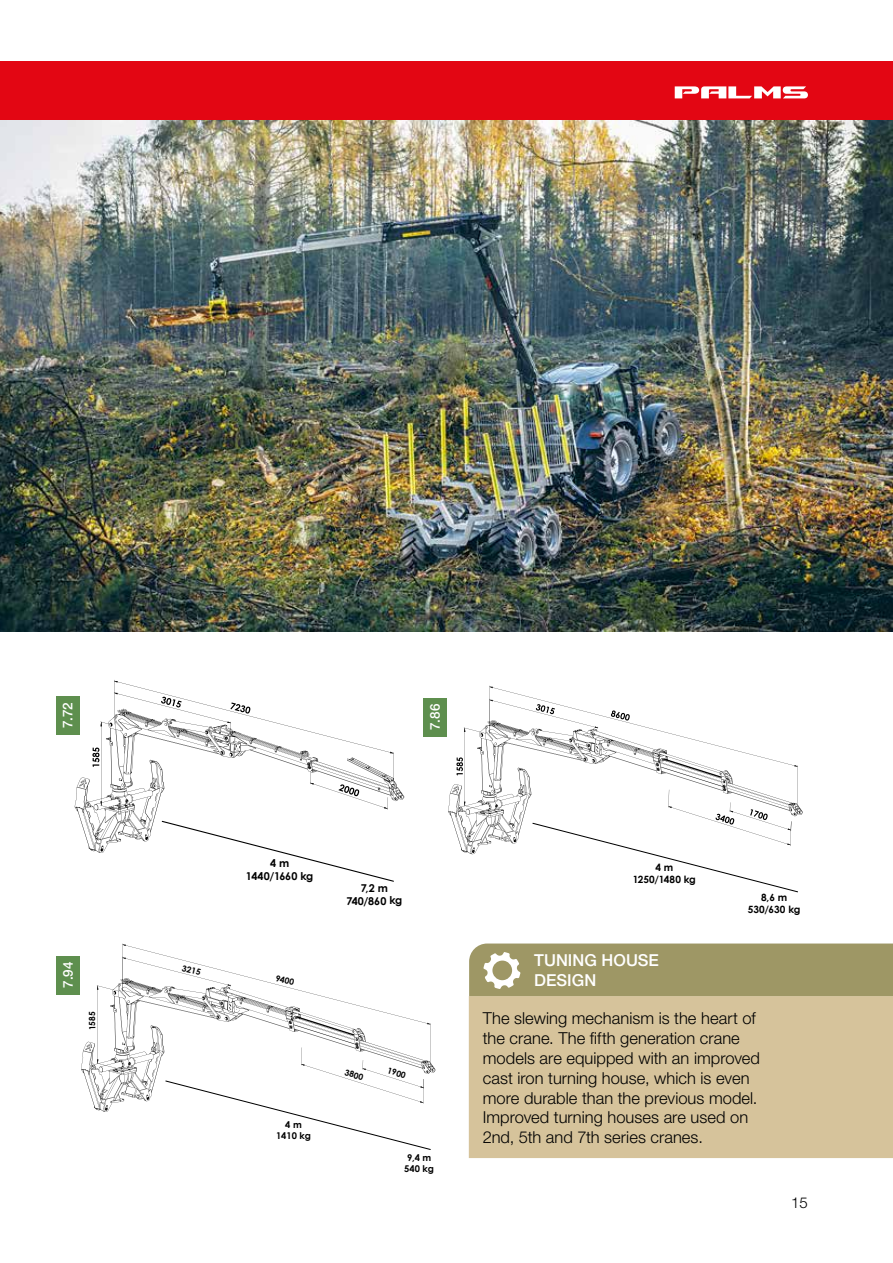
<style>
.page{position:relative;width:893px;height:1263px;background:#fff}
.page>*{position:absolute;margin:0;border:0;box-sizing:border-box;transform-origin:0 0}
.t1{font:300 16.5px/19.8px "Helvetica Neue LT Pro";color:#000}
.t2{font:500 16.5px/19.8px "Helvetica Neue LT Pro";color:#fff}
.t3{font:300 15px "Helvetica Neue LT Pro";color:#000}
.t4{font:500 13.5px "Helvetica Neue LT Pro";color:#fff}
.t5{font:700 10.8px/12.9px "Century Gothic";letter-spacing:-.01em;color:#000;text-align:center}
.t6{font:700 10.05px/12px "Century Gothic";letter-spacing:.005em;color:#000;text-align:center}
.t7{font:700 9.3px/11.1px "Century Gothic";color:#000}
.t8{font:700 8.4px "Century Gothic";color:#000}
</style>
<div class="page">
<div style="left:0;top:62px;width:893px;height:58px;background:#e30613"></div>
<svg style="left:675px;top:86px;width:133px;height:12px"></svg>
<img style="left:0;top:120px;width:893px;height:511px">
<div style="left:56px;top:696px;width:24px;height:39px;background:#5e8f4e"></div>
<div style="left:424px;top:698px;width:23px;height:39px;background:#5e8f4e"></div>
<div style="left:57px;top:956px;width:23px;height:39px;background:#5e8f4e"></div>
<svg style="left:282px;top:853px;width:112px;height:29px"></svg>
<svg style="left:75px;top:777px;width:329px;height:76px"></svg>
<svg style="left:92px;top:680px;width:302px;height:130px"></svg>
<svg style="left:456px;top:686px;width:342px;height:206px"></svg>
<svg style="left:81px;top:1041px;width:354px;height:69px"></svg>
<svg style="left:97px;top:943px;width:334px;height:207px"></svg>
<div style="left:469px;top:996px;width:424px;height:162px;background:#d6c39b"></div>
<div style="left:469px;top:943px;width:424px;height:53px;background:#9e9765"></div>
<p class="t4" style="left:60px;top:728px;width:28px;rotate:-90deg">7.72</p>
<p class="t4" style="left:427px;top:730px;width:28px;rotate:-90deg">7.86</p>
<p class="t4" style="left:60px;top:988px;width:28px;rotate:-90deg">7.94</p>
<p class="t8" style="left:87px;top:1030px;width:20px;rotate:-91deg">1585</p>
<p class="t8" style="left:183px;top:962px;width:20px;rotate:13deg">3215</p>
<p class="t5" style="left:246px;top:857px;width:69px">4 m<br>1440/1660 kg</p>
<p class="t8" style="left:277px;top:972px;width:20px;rotate:13deg">9400</p>
<p class="t5" style="left:346px;top:881px;width:58px">7,2 m<br>740/860 kg</p>
<p class="t7" style="left:276px;top:1119px;width:36px;text-align:center">4 m<br>1410 kg</p>
<p class="t8" style="left:347px;top:1067px;width:20px;rotate:16deg">3800</p>
<p class="t8" style="left:389px;top:1065px;width:20px;rotate:17deg">1900</p>
<p class="t7" style="left:404px;top:1152px;width:31px">9,4 m<br>540 kg</p>
<p class="t6" style="left:633px;top:861px;width:65px">4 m<br>1250/1480 kg</p>
<p class="t6" style="left:748px;top:891px;width:54px">8,6 m<br>530/630 kg</p>
<p class="t2" style="left:534px;top:950px;width:126px">TUNING HOUSE<br>DESIGN</p>
<p class="t1" style="left:483px;top:1008px;width:279px">The slewing mechanism is the heart of the crane. The fifth generation crane models are equipped with an improved cast iron turning house, which is even more durable than the previous model.<br>Improved turning houses are used on 2nd, 5th and 7th series cranes.</p>
<p class="t2" style="left:534px;top:968px;width:90px">FÖRNYADE</p>
<p class="t3" style="left:791px;top:1193px;width:18px">15</p>
</div>
